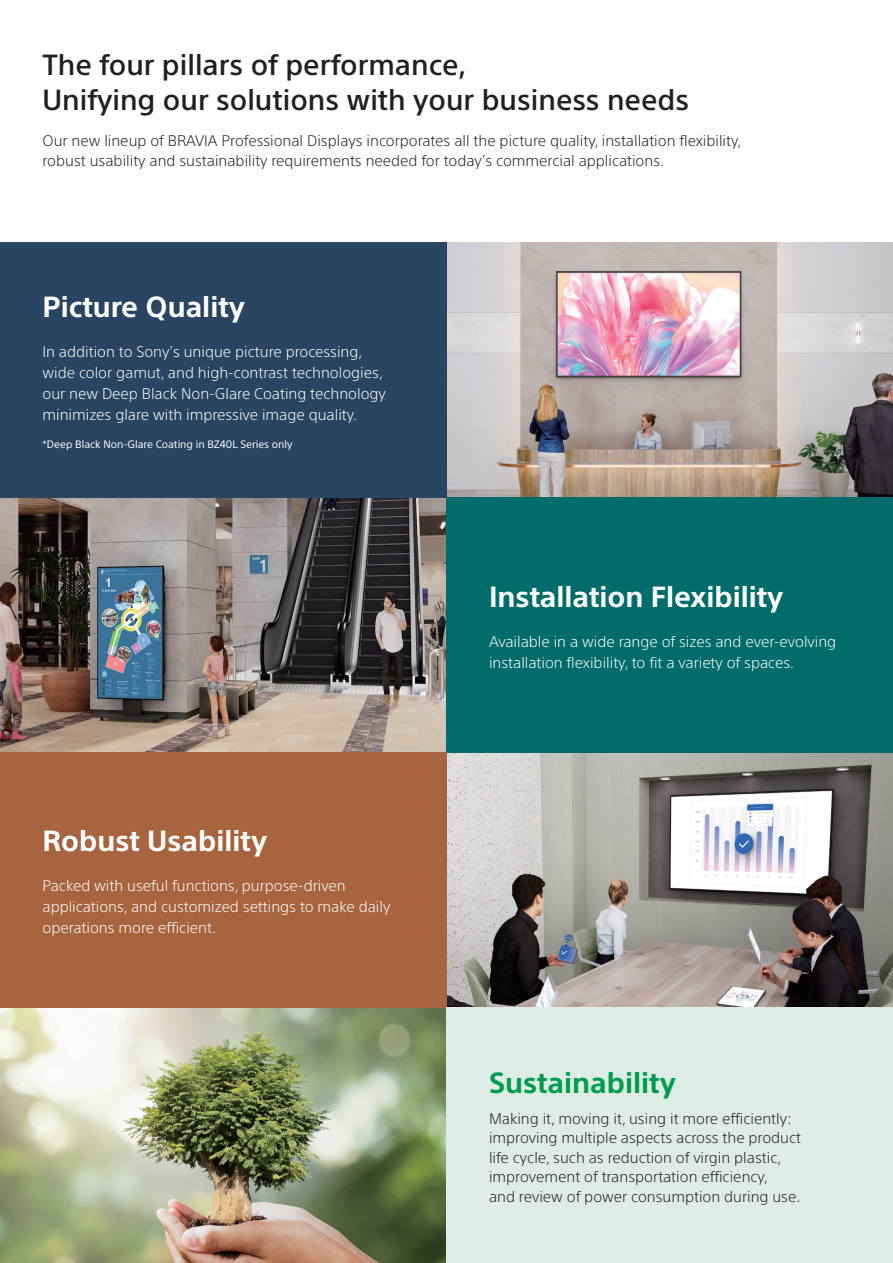
<style>
.page{position:relative;width:893px;height:1263px;background:#fff}
.page>*{position:absolute;margin:0;border:0;box-sizing:border-box;transform-origin:0 0}
.t1{font:500 28.5px/34.5px "SST";color:#231f20}
.t2{font:700 28.5px "SST";color:#fff}
.t3{font:700 28.5px "SST";color:#009d4c}
.t4{font:300 15px/19.5px "SST";color:#231f20}
.t5{font:300 15px/21px "SST";color:#fff}
.t6{font:10.5px "SST";color:#fff}
</style>
<div class="page">
<img style="left:446px;top:242px;width:447px;height:255px">
<img style="left:0;top:490px;width:476px;height:263px">
<img style="left:446px;top:753px;width:447px;height:255px">
<img style="left:0;top:1008px;width:446px;height:255px">
<div style="left:0;top:242px;width:446px;height:255px;background:#2a4561"></div>
<div style="left:446px;top:497px;width:447px;height:256px;background:#016c6a"></div>
<div style="left:0;top:753px;width:446px;height:255px;background:#a7643e"></div>
<div style="left:446px;top:1008px;width:447px;height:255px;background:#ddede5"></div>
<h1 class="t1" style="left:43px;top:48px;width:648px">The four pillars of performance,<br>Unifying our solutions with your business needs</h1>
<p class="t4" style="left:43px;top:131px;width:700px">Our new lineup of BRAVIA Professional Displays incorporates all the picture quality, installation flexibility, robust usability and sustainability requirements needed for today’s commercial applications.</p>
<h1 class="t2" style="left:43px;top:289px;width:204px">Picture Quality</h1>
<p class="t5" style="left:43px;top:341px;width:345px">In addition to Sony's unique picture processing, wide color gamut, and high-contrast technologies, our new Deep Black Non-Glare Coating technology minimizes glare with impressive image quality.</p>
<p class="t6" style="left:43px;top:438px;width:252px">*Deep Black Non-Glare Coating in BZ40L Series only</p>
<h1 class="t2" style="left:43px;top:824px;width:226px">Robust Usability</h1>
<p class="t5" style="left:43px;top:875px;width:349px">Packed with useful functions, purpose-driven applications, and customized settings to make daily operations more efficient.</p>
<h1 class="t2" style="left:489px;top:580px;width:296px">Installation Flexibility</h1>
<p class="t5" style="left:489px;top:631px;width:349px">Available in a wide range of sizes and ever-evolving installation flexibility, to fit a variety of spaces.</p>
<h1 class="t3" style="left:489px;top:1066px;width:188px">Sustainability</h1>
<p class="t4" style="left:489px;top:1108px;width:314px">Making it, moving it, using it more efficiently: improving multiple aspects across the product life cycle, such as reduction of virgin plastic, improvement of transportation efficiency,<br>and review of power consumption during use.</p>
</div>
